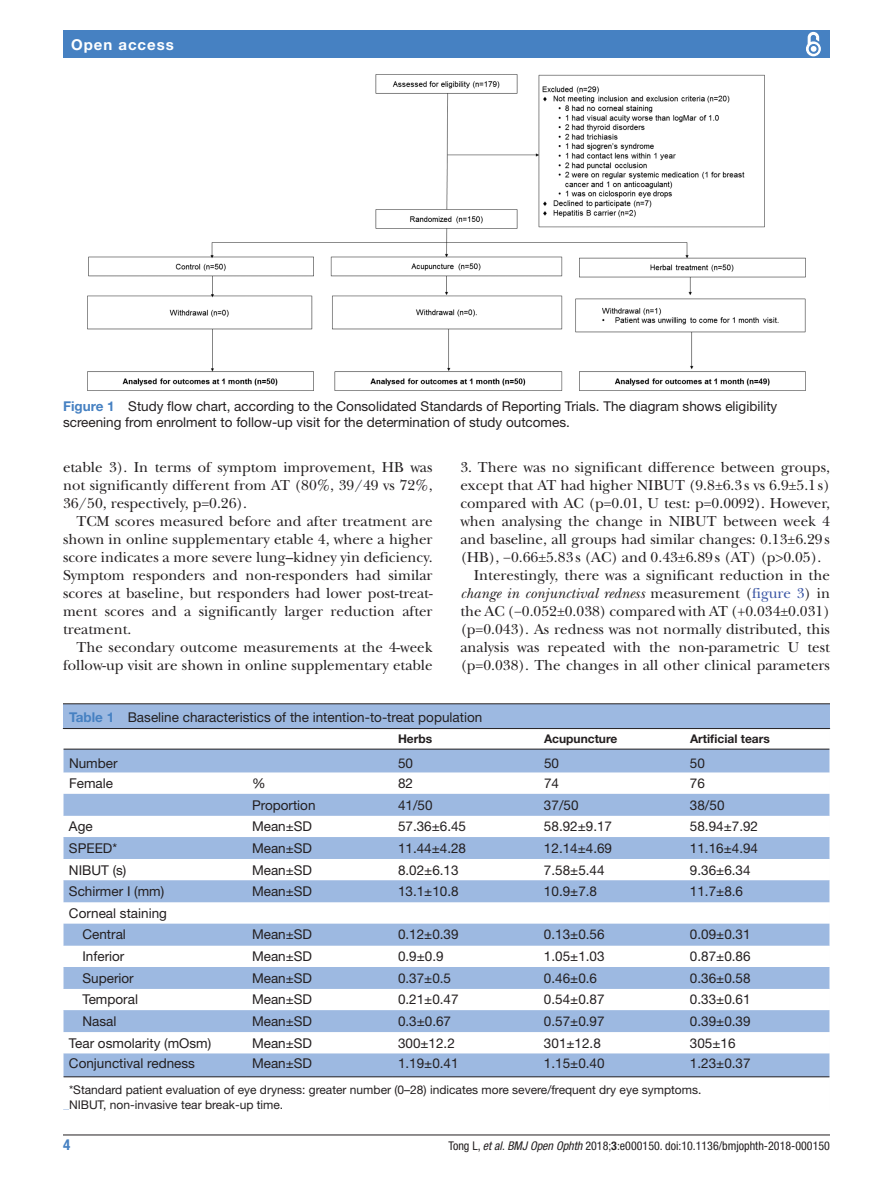
<style>
.page{position:relative;width:893px;height:1191px;background:#fff}
.page>*{position:absolute;margin:0;border:0;box-sizing:border-box;transform-origin:0 0}
.t1{font:15px/18px "New Baskerville";color:#231f20;text-align:justify}
.t2{font:italic 15px "New Baskerville";color:#231f20}
.t3{font:700 15px "Helvetica Neue LT Std";letter-spacing:.065em;color:#fff}
.t4{font:700 condensed 15px "Helvetica Neue LT Std";color:#4681c2}
.t5{font:13.5px/16.5px "Helvetica Neue LT Std";color:#231f20}
.t6{font:12px/15px "Helvetica Neue LT Std";color:#231f20}
.t7{font:condensed 12px "Helvetica Neue LT Std";color:#231f20}
.t8{font:700 12px "Helvetica Neue LT Std";color:#231f20}
.s1{font-weight:700;color:#4681c2}
.s2{font-style:normal}
.s3{font-style:normal;color:#3853a3}
.s4{font-style:italic}
.s5{font-weight:700}
</style>
<div class="page">
<hr style="left:63px;top:1134px;width:767px;height:1px;background:#231f20">
<div style="left:63px;top:31px;width:767px;height:27px;background:#4681c2"></div>
<svg style="left:806px;top:31px;width:15px;height:26px"></svg>
<img style="left:87px;top:74px;width:719px;height:317px">
<div style="left:63px;top:704px;width:767px;height:405px;background:#9db9e1"></div>
<hr style="left:63px;top:703px;width:767px;height:1px;background:#231f20">
<div style="left:64px;top:729px;width:766px;height:380px;background:#fff"></div>
<svg style="left:64px;top:749px;width:766px;height:327px"></svg>
<hr style="left:63px;top:728px;width:183px;height:1px;background:#231f20">
<hr style="left:63px;top:748px;width:183px;height:1px;background:#231f20">
<hr style="left:246px;top:728px;width:146px;height:1px;background:#231f20">
<hr style="left:246px;top:748px;width:146px;height:1px;background:#231f20">
<hr style="left:392px;top:728px;width:146px;height:1px;background:#231f20">
<hr style="left:392px;top:748px;width:146px;height:1px;background:#231f20">
<hr style="left:538px;top:728px;width:146px;height:1px;background:#231f20">
<hr style="left:538px;top:748px;width:146px;height:1px;background:#231f20">
<hr style="left:684px;top:728px;width:146px;height:1px;background:#231f20">
<hr style="left:684px;top:748px;width:146px;height:1px;background:#231f20">
<hr style="left:246px;top:1076px;width:146px;height:1px;background:#231f20">
<hr style="left:392px;top:1076px;width:146px;height:1px;background:#231f20">
<hr style="left:538px;top:1076px;width:146px;height:1px;background:#231f20">
<hr style="left:63px;top:1076px;width:183px;height:1px;background:#231f20">
<hr style="left:684px;top:1076px;width:146px;height:1px;background:#231f20">
<svg style="left:63px;top:729px;width:1px;height:347px"></svg>
<hr style="left:63px;top:1076px;width:1px;height:33px;background:#fff">
<hr style="left:69px;top:1093px;width:761px;height:2px;background:#fff">
<hr style="left:69px;top:1108px;width:761px;height:2px;background:#fff">
<p class="t3" style="left:71px;top:35px;width:104px">Open access</p>
<p class="t5" style="left:63px;top:397px;width:716px"><span class="s1">Figure 1</span> Study flow chart, according to the Consolidated Standards of Reporting Trials. The diagram shows eligibility screening from enrolment to follow-up visit for the determination of study outcomes.</p>
<p class="t1" style="left:63px;top:458px;width:371px">etable 3). In terms of symptom improvement, HB was not significantly different from AT (80%, 39/49 vs 72%, 36/50, respectively, p=0.26).</p>
<p class="t1" style="left:63px;top:512px;width:371px;text-indent:14px">TCM scores measured before and after treatment are shown in online supplementary etable 4, where a higher score indicates a more severe lung–kidney yin deficiency.<br>Symptom responders and non-responders had similar scores at baseline, but responders had lower post-treat&shy;ment scores and a significantly larger reduction after treatment.</p>
<p class="t1" style="left:63px;top:638px;width:371px;text-align:right">The secondary outcome measurements at the 4-week follow-up visit are shown in online supplementary etable</p>
<p class="t1" style="left:460px;top:458px;width:371px">3. There was no significant difference between groups,</p>
<p class="t1" style="left:460px;top:476px;width:371px">except that AT had higher NIBUT (9.8±6.3s vs 6.9±5.1s)</p>
<p class="t1" style="left:460px;top:494px;width:371px">compared with AC (p=0.01, U test: p=0.0092). However,</p>
<p class="t1" style="left:460px;top:512px;width:371px">when analysing the change in NIBUT between week 4</p>
<p class="t1" style="left:460px;top:530px;width:371px">and baseline, all groups had similar changes: 0.13±6.29s</p>
<p class="t1" style="left:460px;top:548px;width:362px">(HB), −0.66±5.83s (AC) and 0.43±6.89s (AT) (p&gt;0.05).</p>
<p class="t1" style="left:474px;top:566px;width:358px">Interestingly, there was a significant reduction in the</p>
<p class="t2" style="left:460px;top:584px;width:371px">change in conjunctival redness <span class="s2">measurement (</span><span class="s3">figure 3</span><span class="s2">) in</span></p>
<p class="t1" style="left:460px;top:602px;width:371px">the AC (−0.052±0.038) compared with AT (+0.034±0.031)</p>
<p class="t1" style="left:460px;top:620px;width:371px">(p=0.043). As redness was not normally distributed, this</p>
<p class="t1" style="left:460px;top:638px;width:371px">analysis was repeated with the non-parametric U test</p>
<p class="t1" style="left:460px;top:656px;width:371px">(p=0.038). The changes in all other clinical parameters</p>
<p class="t5" style="left:69px;top:709px;width:415px"><span class="s1">Table 1</span> Baseline characteristics of the intention-to-treat population</p>
<p class="t8" style="left:398px;top:731px;width:36px">Herbs</p>
<p class="t8" style="left:544px;top:731px;width:75px">Acupuncture</p>
<p class="t8" style="left:690px;top:731px;width:81px">Artificial tears</p>
<p class="t5" style="left:69px;top:754px;width:50px">Number</p>
<p class="t5" style="left:398px;top:754px;width:17px">50</p>
<p class="t5" style="left:544px;top:754px;width:17px">50</p>
<p class="t5" style="left:690px;top:754px;width:17px">50</p>
<p class="t5" style="left:69px;top:774px;width:46px">Female</p>
<p class="t5" style="left:252px;top:774px;width:15px">%</p>
<p class="t5" style="left:398px;top:774px;width:17px">82</p>
<p class="t5" style="left:544px;top:774px;width:17px">74</p>
<p class="t5" style="left:690px;top:774px;width:17px">76</p>
<p class="t5" style="left:252px;top:796px;width:65px">Proportion</p>
<p class="t5" style="left:398px;top:796px;width:36px">41/50</p>
<p class="t5" style="left:544px;top:796px;width:36px">37/50</p>
<p class="t5" style="left:690px;top:796px;width:36px">38/50</p>
<p class="t5" style="left:69px;top:818px;width:25px">Age</p>
<p class="t5" style="left:252px;top:818px;width:62px">Mean±SD</p>
<p class="t5" style="left:398px;top:818px;width:70px">57.36±6.45</p>
<p class="t5" style="left:544px;top:818px;width:70px">58.92±9.17</p>
<p class="t5" style="left:690px;top:818px;width:70px">58.94±7.92</p>
<p class="t5" style="left:69px;top:839px;width:50px">SPEED*</p>
<p class="t5" style="left:252px;top:839px;width:62px">Mean±SD</p>
<p class="t5" style="left:398px;top:839px;width:70px">11.44±4.28</p>
<p class="t5" style="left:544px;top:839px;width:70px">12.14±4.69</p>
<p class="t5" style="left:690px;top:839px;width:70px">11.16±4.94</p>
<p class="t5" style="left:69px;top:861px;width:59px">NIBUT (s)</p>
<p class="t5" style="left:252px;top:861px;width:62px">Mean±SD</p>
<p class="t5" style="left:398px;top:861px;width:62px">8.02±6.13</p>
<p class="t5" style="left:544px;top:861px;width:62px">7.58±5.44</p>
<p class="t5" style="left:690px;top:861px;width:62px">9.36±6.34</p>
<p class="t5" style="left:69px;top:883px;width:97px">Schirmer I (mm)</p>
<p class="t5" style="left:252px;top:883px;width:62px">Mean±SD</p>
<p class="t5" style="left:398px;top:883px;width:62px">13.1±10.8</p>
<p class="t5" style="left:544px;top:883px;width:55px">10.9±7.8</p>
<p class="t5" style="left:690px;top:883px;width:55px">11.7±8.6</p>
<p class="t5" style="left:82px;top:902px;width:86px;line-height:21.6px;text-indent:-14px">Corneal staining<br>Central</p>
<p class="t5" style="left:252px;top:926px;width:62px">Mean±SD</p>
<p class="t5" style="left:398px;top:926px;width:62px">0.12±0.39</p>
<p class="t5" style="left:544px;top:926px;width:62px">0.13±0.56</p>
<p class="t5" style="left:690px;top:926px;width:62px">0.09±0.31</p>
<p class="t5" style="left:82px;top:948px;width:43px">Inferior</p>
<p class="t5" style="left:252px;top:948px;width:62px">Mean±SD</p>
<p class="t5" style="left:398px;top:948px;width:47px">0.9±0.9</p>
<p class="t5" style="left:544px;top:948px;width:62px">1.05±1.03</p>
<p class="t5" style="left:690px;top:948px;width:62px">0.87±0.86</p>
<p class="t5" style="left:82px;top:969px;width:53px">Superior</p>
<p class="t5" style="left:252px;top:969px;width:62px">Mean±SD</p>
<p class="t5" style="left:398px;top:969px;width:55px">0.37±0.5</p>
<p class="t5" style="left:544px;top:969px;width:55px">0.46±0.6</p>
<p class="t5" style="left:690px;top:969px;width:62px">0.36±0.58</p>
<p class="t5" style="left:82px;top:991px;width:57px">Temporal</p>
<p class="t5" style="left:252px;top:991px;width:62px">Mean±SD</p>
<p class="t5" style="left:398px;top:991px;width:62px">0.21±0.47</p>
<p class="t5" style="left:544px;top:991px;width:62px">0.54±0.87</p>
<p class="t5" style="left:690px;top:991px;width:62px">0.33±0.61</p>
<p class="t5" style="left:82px;top:1012px;width:35px">Nasal</p>
<p class="t5" style="left:252px;top:1012px;width:62px">Mean±SD</p>
<p class="t5" style="left:398px;top:1012px;width:55px">0.3±0.67</p>
<p class="t5" style="left:544px;top:1012px;width:62px">0.57±0.97</p>
<p class="t5" style="left:690px;top:1012px;width:62px">0.39±0.39</p>
<p class="t5" style="left:69px;top:1034px;width:144px">Tear osmolarity (mOsm)</p>
<p class="t5" style="left:252px;top:1034px;width:62px">Mean±SD</p>
<p class="t5" style="left:398px;top:1034px;width:58px">300±12.2</p>
<p class="t5" style="left:544px;top:1034px;width:58px">301±12.8</p>
<p class="t5" style="left:690px;top:1034px;width:47px">305±16</p>
<p class="t5" style="left:69px;top:1054px;width:128px">Conjunctival redness</p>
<p class="t5" style="left:252px;top:1054px;width:62px">Mean±SD</p>
<p class="t5" style="left:398px;top:1054px;width:62px">1.19±0.41</p>
<p class="t5" style="left:544px;top:1054px;width:62px">1.15±0.40</p>
<p class="t5" style="left:690px;top:1054px;width:62px">1.23±0.37</p>
<p class="t6" style="left:69px;top:1082px;width:634px">*Standard patient evaluation of eye dryness: greater number (0–28) indicates more severe/frequent dry eye symptoms.<br>NIBUT, non-invasive tear break-up time.</p>
<p class="t4" style="left:63px;top:1135px;width:9px">4</p>
<p class="t7" style="left:448px;top:1138px;width:383px">Tong L, <span class="s4">et al</span>. <span class="s4">BMJ Open Ophth</span> 2018;<span class="s5">3</span>:e000150. doi:10.1136/bmjophth-2018-000150</p>
</div>
